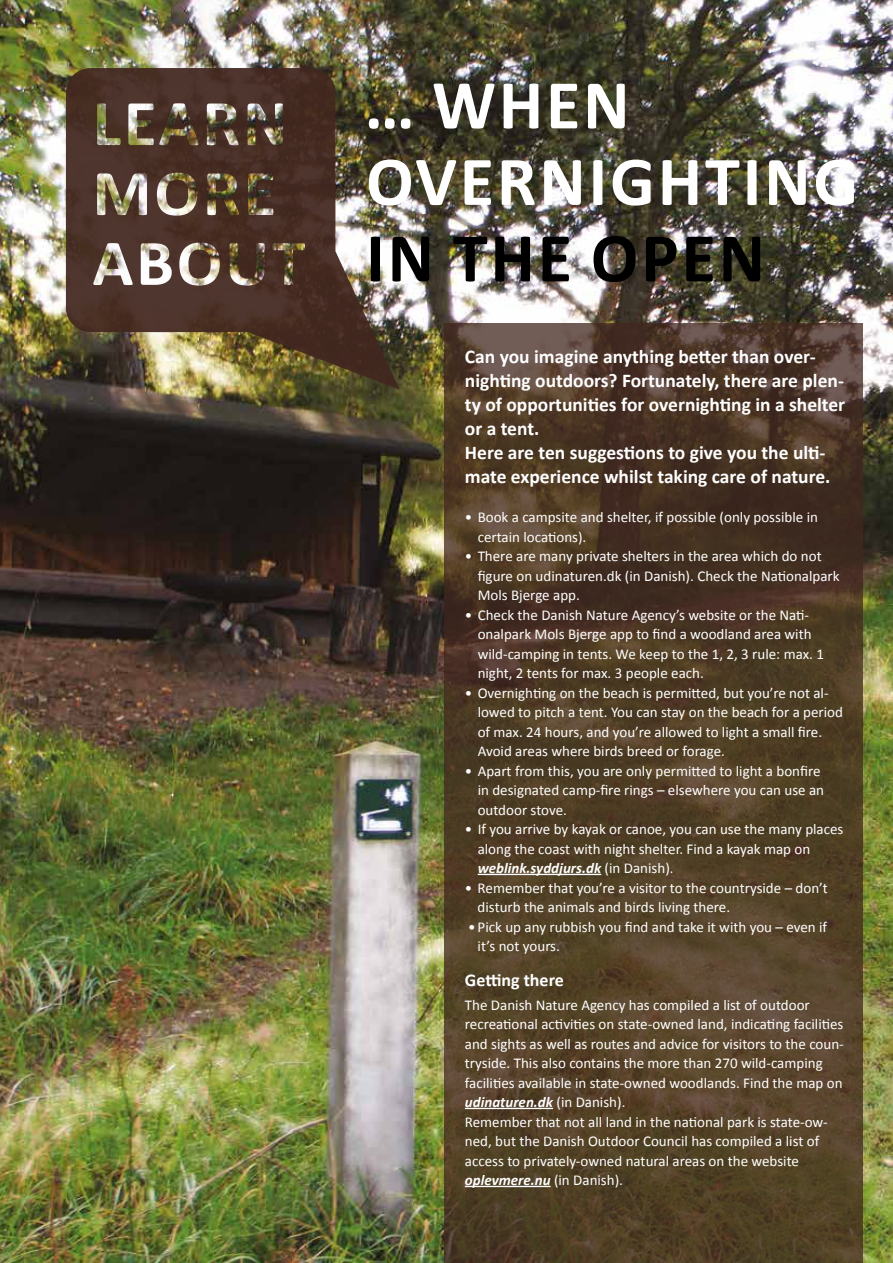
<style>
.page{position:relative;width:893px;height:1263px;background:#fff}
.page>*{position:absolute;margin:0;border:0;box-sizing:border-box;transform-origin:0 0}
.t1{font:700 70.5px/76.5px "Calibri";letter-spacing:.04em;color:#fff}
.t2{font:700 70.5px "Calibri";letter-spacing:.04em;color:#000}
.t3{font:700 19.5px/24px "Calibri";color:#fff}
.t4{font:700 18px "Calibri";color:#fff}
.t5{font:15px/19.5px "Calibri";color:#fff}
.s1{font-weight:700;font-style:italic}
</style>
<div class="page">
<img style="left:0;top:0;width:893px;height:1263px">
<svg style="left:444px;top:323px;width:419px;height:940px;background:#503d28"></svg>
<hr style="left:478px;top:874px;width:123px;height:1px;background:#fff">
<hr style="left:465px;top:1108px;width:88px;height:1px;background:#fff">
<hr style="left:465px;top:1186px;width:86px;height:1px;background:#fff">
<img style="left:66px;top:68px;width:334px;height:322px">
<h1 class="t1" style="left:365px;top:64px;width:495px">… WHEN<br>OVERNIGHTING</h1>
<h1 class="t2" style="left:366px;top:208px;width:400px">IN THE OPEN</h1>
<p class="t3" style="left:465px;top:344px;width:382px">Can you imagine anything better than over&shy;nighting outdoors? Fortunately, there are plen&shy;ty of opportunities for overnighting in a shelter or a tent.<br>Here are ten suggestions to give you the ulti&shy;mate experience whilst taking care of nature.</p>
<p class="t5" style="left:478px;top:507px;width:342px;text-indent:-13px">• Book a campsite and shelter, if possible (only possible in certain locations).</p>
<p class="t5" style="left:478px;top:546px;width:363px;text-indent:-13px">• There are many private shelters in the area which do not figure on udinaturen.dk (in Danish). Check the Nationalpark<br>Mols Bjerge app.</p>
<p class="t5" style="left:478px;top:604px;width:348px;text-indent:-13px">• Check the Danish Nature Agency’s website or the Nati&shy;onalpark Mols Bjerge app to find a woodland area with wild-camping in tents. We keep to the 1, 2, 3 rule: max. 1 night, 2 tents for max. 3 people each.</p>
<p class="t5" style="left:478px;top:682px;width:367px;text-indent:-13px">• Overnighting on the beach is permitted, but you’re not al&shy;lowed to pitch a tent. You can stay on the beach for a period of max. 24 hours, and you’re allowed to light a small fire.<br>Avoid areas where birds breed or forage.</p>
<p class="t5" style="left:478px;top:760px;width:348px;text-indent:-13px">• Apart from this, you are only permitted to light a bonfire in designated camp-fire rings – elsewhere you can use an outdoor stove.</p>
<p class="t5" style="left:478px;top:819px;width:367px;text-indent:-13px">• If you arrive by kayak or canoe, you can use the many places along the coast with night shelter. Find a kayak map on <span class="s1">weblink.syddjurs.dk</span> (in Danish).</p>
<p class="t5" style="left:478px;top:877px;width:352px;text-indent:-13px">• Remember that you’re a visitor to the countryside – don’t disturb the animals and birds living there.</p>
<p class="t5" style="left:478px;top:916px;width:351px;text-indent:-9px">•Pick up any rubbish you find and take it with you – even if it’s not yours.</p>
<p class="t4" style="left:465px;top:967px;width:100px">Getting there</p>
<p class="t5" style="left:465px;top:994px;width:380px">The Danish Nature Agency has compiled a list of outdoor recreational activities on state-owned land, indicating facilities and sights as well as routes and advice for visitors to the coun&shy;tryside. This also contains the more than 270 wild-camping facilities available in state-owned woodlands. Find the map on <span class="s1">udinaturen.dk</span> (in Danish).<br>Remember that not all land in the national park is state-ow&shy;ned, but the Danish Outdoor Council has compiled a list of access to privately-owned natural areas on the website <span class="s1">oplevmere.nu</span> (in Danish).</p>
</div>
